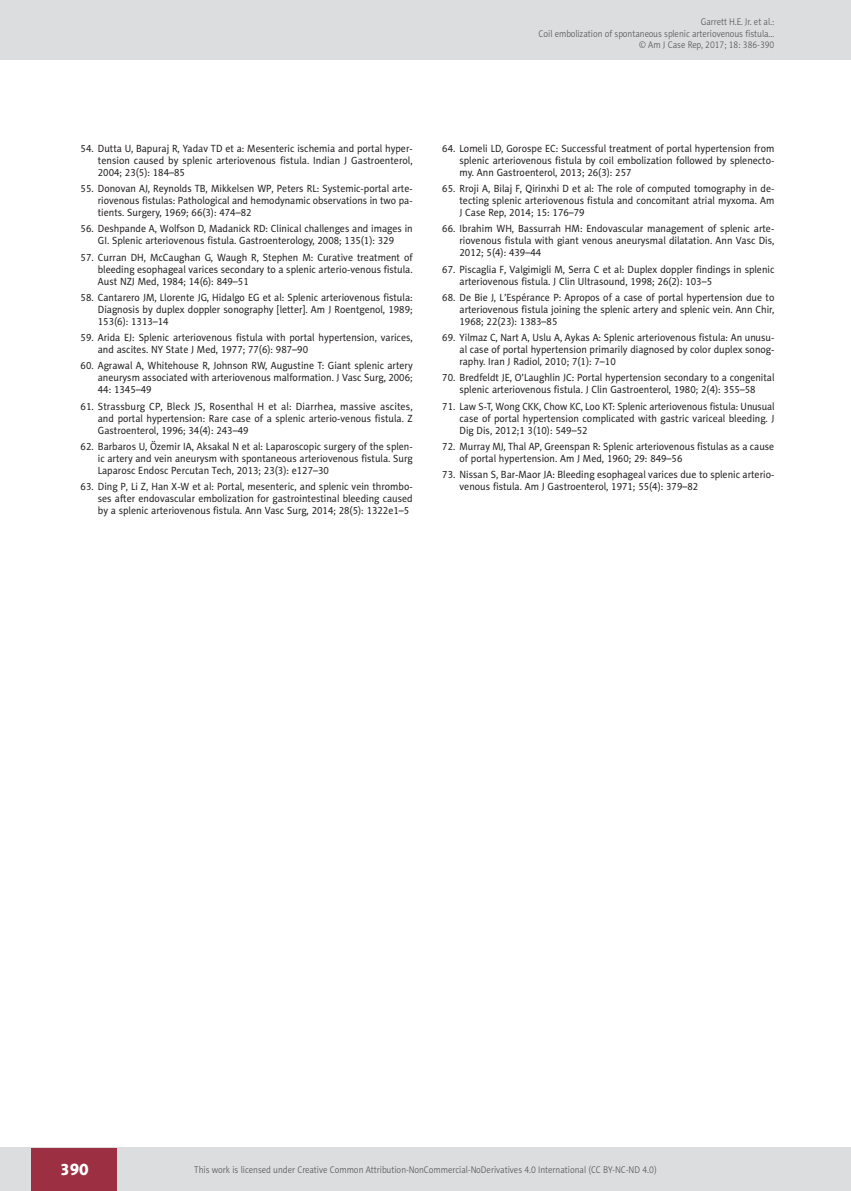
<style>
.page{position:relative;width:851px;height:1191px;background:#fff}
.page>*{position:absolute;margin:0;border:0;box-sizing:border-box;transform-origin:0 0}
.t1{font:16.5px "Naomi Sans EFN Heavy";color:#fff}
.AJCR_Referencje_punk{font:10.5px/12px "Naomi Sans EFN";color:#231f20;text-align:justify;scale:.95 1}
.AJCR_Referencje_punk-2{font:10.5px/12px "Naomi Sans EFN";color:#231f20;text-align:justify}
.AJCR_Referencje_punk-3{font:10.5px/12px "Naomi Sans EFN";color:#231f20;text-align:justify;scale:.94 1}
.t2{font:9.75px/11.2px "Naomi Sans EFN Light";color:#57585a;text-align:right;scale:.9 1}
</style>
<div class="page">
<div style="left:0;top:1148px;width:850px;height:43px;background:#dcdddf"></div>
<div style="left:32px;top:1147px;width:85px;height:43px;background:#9d2f42"></div>
<div style="left:0;top:0;width:850px;height:60px;background:#dcdddf"></div>
<p class="t2" style="left:538px;top:16px;width:263px">Garrett H.E. Jr. et al.:<br>Coil embolization of spontaneous splenic arteriovenous fistula… © Am J Case Rep, 2017; 18: 386-390</p>
<p class="AJCR_Referencje_punk" style="left:98px;top:142px;width:333px;text-indent:-17px">54. Dutta U, Bapuraj R, Yadav TD et a: Mesenteric ischemia and portal hyper&shy;tension caused by splenic arteriovenous fistula. Indian J Gastroenterol, 2004; 23(5): 184–85</p>
<p class="AJCR_Referencje_punk" style="left:98px;top:183px;width:333px;text-indent:-17px">55. Donovan AJ, Reynolds TB, Mikkelsen WP, Peters RL: Systemic-portal arte&shy;riovenous fistulas: Pathological and hemodynamic observations in two pa&shy;tients. Surgery, 1969; 66(3): 474–82</p>
<p class="AJCR_Referencje_punk" style="left:81px;top:223px;width:351px;text-align:center">56. Deshpande A, Wolfson D, Madanick RD: Clinical challenges and images in<br>GI. Splenic arteriovenous fistula. Gastroenterology, 2008; 135(1): 329</p>
<p class="AJCR_Referencje_punk" style="left:98px;top:251px;width:333px;text-indent:-17px">57. Curran DH, McCaughan G, Waugh R, Stephen M: Curative treatment of bleeding esophageal varices secondary to a splenic arterio-venous fistula.<br>Aust NZJ Med, 1984; 14(6): 849–51</p>
<p class="AJCR_Referencje_punk" style="left:98px;top:291px;width:333px;text-indent:-17px">58. Cantarero JM, Llorente JG, Hidalgo EG et al: Splenic arteriovenous fistula:<br>Diagnosis by duplex doppler sonography [letter]. Am J Roentgenol, 1989; 153(6): 1313–14</p>
<p class="AJCR_Referencje_punk" style="left:98px;top:332px;width:333px;text-indent:-17px">59. Arida EJ: Splenic arteriovenous fistula with portal hypertension, varices, and ascites. NY State J Med, 1977; 77(6): 987–90</p>
<p class="AJCR_Referencje_punk" style="left:98px;top:360px;width:333px;text-indent:-17px">60. Agrawal A, Whitehouse R, Johnson RW, Augustine T: Giant splenic artery aneurysm associated with arteriovenous malformation. J Vasc Surg, 2006; 44: 1345–49</p>
<p class="AJCR_Referencje_punk-2" style="left:98px;top:400px;width:316px;text-indent:-17px">61. Strassburg CP, Bleck JS, Rosenthal H et al: Diarrhea, massive ascites, and portal hypertension: Rare case of a splenic arterio-venous fistula. Z Gastroenterol, 1996; 34(4): 243–49</p>
<p class="AJCR_Referencje_punk" style="left:98px;top:440px;width:333px;text-indent:-17px">62. Barbaros U, Özemir IA, Aksakal N et al: Laparoscopic surgery of the splen&shy;ic artery and vein aneurysm with spontaneous arteriovenous fistula. Surg Laparosc Endosc Percutan Tech, 2013; 23(3): e127–30</p>
<p class="AJCR_Referencje_punk" style="left:98px;top:481px;width:333px;text-indent:-17px">63. Ding P, Li Z, Han X-W et al: Portal, mesenteric, and splenic vein thrombo&shy;ses after endovascular embolization for gastrointestinal bleeding caused by a splenic arteriovenous fistula. Ann Vasc Surg, 2014; 28(5): 1322e1–5</p>
<p class="AJCR_Referencje_punk" style="left:459px;top:142px;width:333px;text-indent:-17px">64. Lomeli LD, Gorospe EC: Successful treatment of portal hypertension from splenic arteriovenous fistula by coil embolization followed by splenecto&shy;my. Ann Gastroenterol, 2013; 26(3): 257</p>
<p class="AJCR_Referencje_punk" style="left:459px;top:183px;width:333px;text-indent:-17px">65. Rroji A, Bilaj F, Qirinxhi D et al: The role of computed tomography in de&shy;tecting splenic arteriovenous fistula and concomitant atrial myxoma. Am J Case Rep, 2014; 15: 176–79</p>
<p class="AJCR_Referencje_punk" style="left:459px;top:223px;width:333px;text-indent:-17px">66. Ibrahim WH, Bassurrah HM: Endovascular management of splenic arte&shy;riovenous fistula with giant venous aneurysmal dilatation. Ann Vasc Dis, 2012; 5(4): 439–44</p>
<p class="AJCR_Referencje_punk" style="left:459px;top:263px;width:333px;text-indent:-17px">67. Piscaglia F, Valgimigli M, Serra C et al: Duplex doppler findings in splenic arteriovenous fistula. J Clin Ultrasound, 1998; 26(2): 103–5</p>
<p class="AJCR_Referencje_punk" style="left:459px;top:291px;width:333px;text-indent:-17px">68. De Bie J, L’Espérance P: Apropos of a case of portal hypertension due to arteriovenous fistula joining the splenic artery and splenic vein. Ann Chir, 1968; 22(23): 1383–85</p>
<p class="AJCR_Referencje_punk" style="left:459px;top:332px;width:333px;text-indent:-17px">69. Yilmaz C, Nart A, Uslu A, Aykas A: Splenic arteriovenous fistula: An unusu&shy;al case of portal hypertension primarily diagnosed by color duplex sonog&shy;raphy. Iran J Radiol, 2010; 7(1): 7–10</p>
<p class="AJCR_Referencje_punk" style="left:442px;top:372px;width:351px;text-align:center">70. Bredfeldt JE, O’Laughlin JC: Portal hypertension secondary to a congenital splenic arteriovenous fistula. J Clin Gastroenterol, 1980; 2(4): 355–58</p>
<p class="AJCR_Referencje_punk-3" style="left:459px;top:400px;width:336px;text-indent:-17px">71. Law S-T, Wong CKK, Chow KC, Loo KT: Splenic arteriovenous fistula: Unusual case of portal hypertension complicated with gastric variceal bleeding. J Dig Dis, 2012;1 3(10): 549–52</p>
<p class="AJCR_Referencje_punk" style="left:459px;top:440px;width:333px;text-indent:-17px">72. Murray MJ, Thal AP, Greenspan R: Splenic arteriovenous fistulas as a cause of portal hypertension. Am J Med, 1960; 29: 849–56</p>
<p class="AJCR_Referencje_punk" style="left:459px;top:469px;width:333px;text-indent:-17px">73. Nissan S, Bar-Maor JA: Bleeding esophageal varices due to splenic arterio&shy;venous fistula. Am J Gastroenterol, 1971; 55(4): 379–82</p>
<h1 class="t1" style="left:60px;top:1159px;width:30px">390</h1>
<p class="t2" style="left:194px;top:1164px;width:515px">This work is licensed under Creative Common Attribution-NonCommercial-NoDerivatives 4.0 International (CC BY-NC-ND 4.0)</p>
</div>
